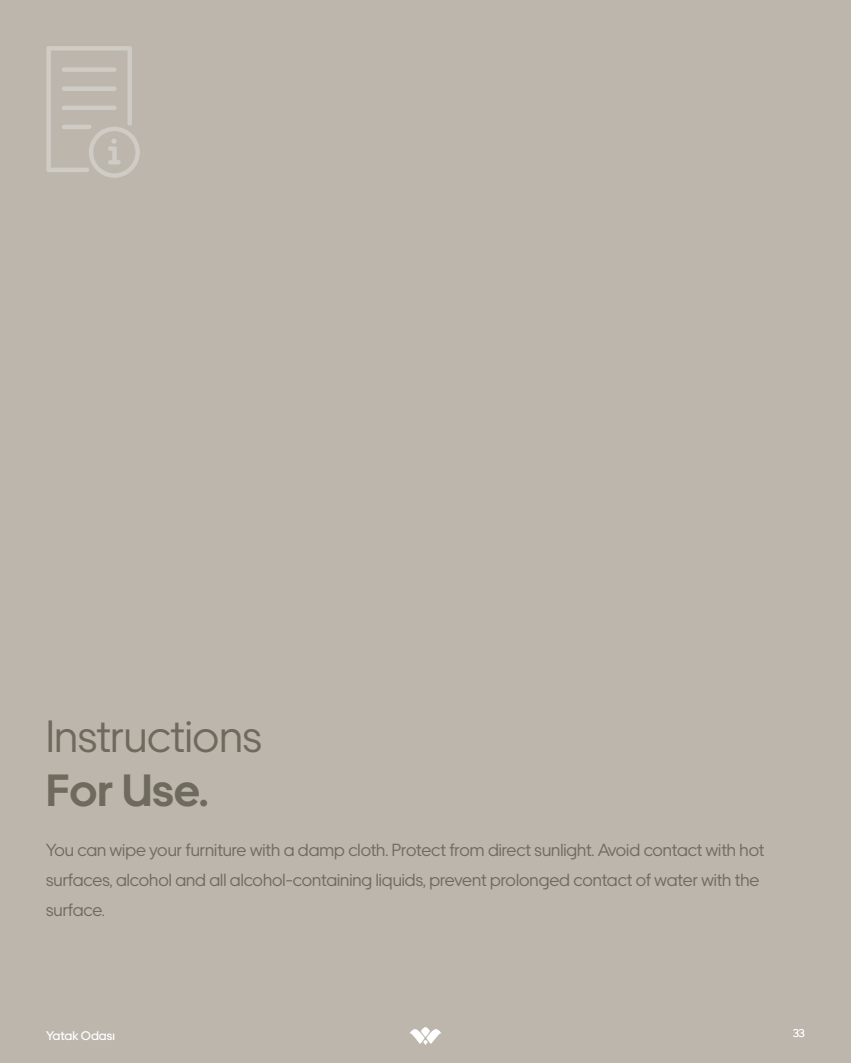
<style>
.page{position:relative;width:851px;height:1063px;background:#fff}
.page>*{position:absolute;margin:0;border:0;box-sizing:border-box;transform-origin:0 0}
.t1{font:45px "Uber Move";color:#6e6a5d}
.t2{font:700 45px "Uber Move";color:#6e6a5d}
.t3{font:17.5px/30px "Uber Move";color:#6e6a5d}
.t4{font:500 12.5px "Uber Move";color:#fff}
.t5{font:11.25px "Uber Move";color:#fff}
</style>
<div class="page">
<div style="left:0;top:0;width:850px;height:1063px;background:#bcb6ad"></div>
<svg style="left:46px;top:46px;width:94px;height:132px"></svg>
<svg style="left:409px;top:1027px;width:32px;height:18px"></svg>
<h1 class="t1" style="left:46px;top:708px;width:217px">Instructions</h1>
<h1 class="t2" style="left:46px;top:762px;width:164px">For Use.</h1>
<p class="t3" style="left:46px;top:835px;width:719px">You can wipe your furniture with a damp cloth. Protect from direct sunlight. Avoid contact with hot surfaces, alcohol and all alcohol-containing liquids, prevent prolonged contact of water with the surface.</p>
<p class="t4" style="left:46px;top:1028px;width:70px">Yatak Odası</p>
<p class="t5" style="left:792px;top:1026px;width:13px">33</p>
</div>
